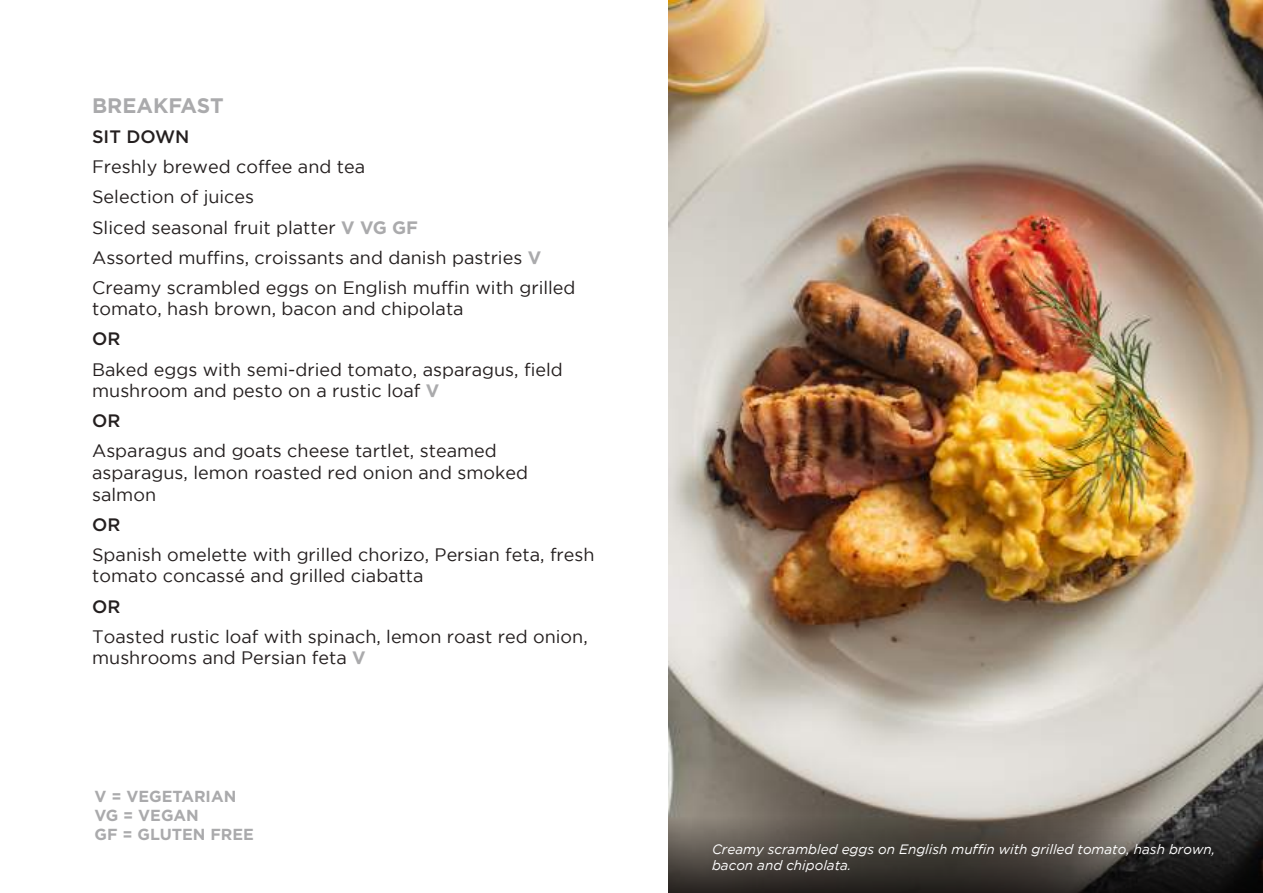
<style>
.page{position:relative;width:1263px;height:893px;background:#fff}
.page>*{position:absolute;margin:0;border:0;box-sizing:border-box;transform-origin:0 0}
.t1{font:700 21px "Gotham";color:#aaaaac}
.t2{font:18px/21.6px "Gotham";color:#241f1f}
.t3{font:500 18px "Gotham";color:#241f1f}
.t4{font:700 16.05px/19.2px "Gotham";color:#aaaaac}
.t5{font:italic 13.5px/16.2px "Gotham";color:#fff}
.s1{font-weight:700;color:#aaaaac}
</style>
<div class="page">
<img style="left:668px;top:0;width:595px;height:816px">
<svg style="left:668px;top:816px;width:595px;height:77px;background:#423d38"></svg>
<p class="t1" style="left:92px;top:94px;width:133px">BREAKFAST</p>
<p class="t3" style="left:92px;top:125px;width:99px">SIT DOWN</p>
<p class="t2" style="left:92px;top:152px;width:485px;line-height:30.2px">Freshly brewed coffee and tea<br>Selection of juices<br>Sliced seasonal fruit platter <span class="s1">V VG GF<br></span>Assorted muffins, croissants and danish pastries <span class="s1">V </span>Creamy scrambled eggs on English muffin with grilled</p>
<p class="t2" style="left:92px;top:298px;width:373px">tomato, hash brown, bacon and chipolata</p>
<p class="t3" style="left:92px;top:327px;width:30px">OR</p>
<p class="t2" style="left:92px;top:358px;width:472px">Baked eggs with semi-dried tomato, asparagus, field mushroom and pesto on a rustic loaf <span class="s1">V</span></p>
<p class="t3" style="left:92px;top:409px;width:30px">OR</p>
<p class="t2" style="left:92px;top:440px;width:437px">Asparagus and goats cheese tartlet, steamed asparagus, lemon roasted red onion and smoked salmon</p>
<p class="t3" style="left:92px;top:513px;width:30px">OR</p>
<p class="t2" style="left:92px;top:543px;width:504px">Spanish omelette with grilled chorizo, Persian feta, fresh tomato concassé and grilled ciabatta</p>
<p class="t3" style="left:92px;top:594px;width:30px">OR</p>
<p class="t2" style="left:92px;top:625px;width:497px">Toasted rustic loaf with spinach, lemon roast red onion, mushrooms and Persian feta <span class="s1">V</span></p>
<p class="t4" style="left:95px;top:786px;width:161px">V = VEGETARIAN<br>VG = VEGAN<br>GF = GLUTEN FREE</p>
<p class="t5" style="left:712px;top:841px;width:505px">Creamy scrambled eggs on English muffin with grilled tomato, hash brown, bacon and chipolata.</p>
</div>
